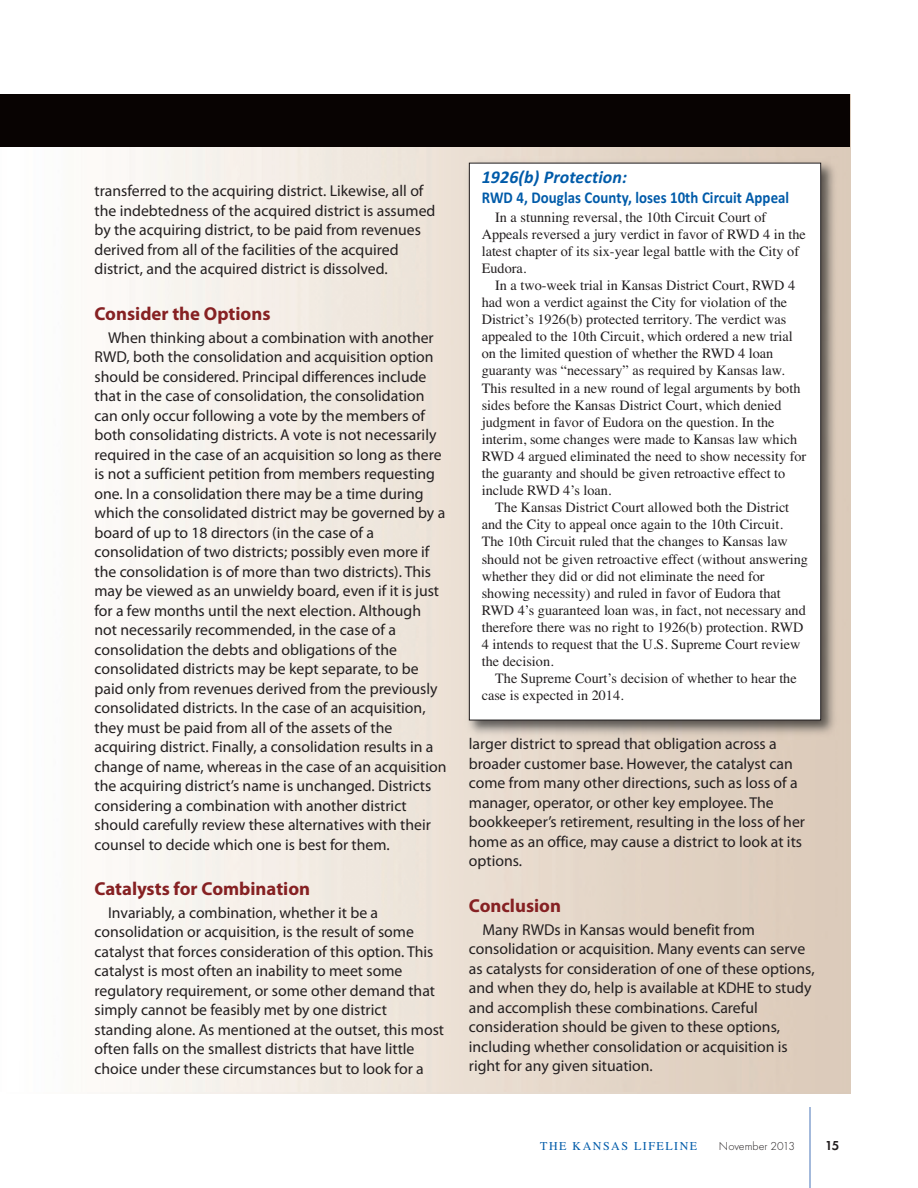
<style>
.page{position:relative;width:918px;height:1188px;background:#fff}
.page>*{position:absolute;margin:0;border:0;box-sizing:border-box;transform-origin:0 0}
.t1{font:700 18.75px "Myriad Pro";color:#862123}
.t2{font:italic 700 18px "Calibri";letter-spacing:.005em;color:#015ba9}
.t3{font:700 16.5px "Calibri";letter-spacing:.005em;color:#015ba9;scale:.9 1}
.t4{font:15.75px/19.5px "Myriad Pro";color:#231f20}
.t5{font:14.25px/17.1px "Times";color:#231f20}
.t6{font:600 13.5px "Futura T";color:#231f20}
.t7{font:12px "Times";letter-spacing:.125em;color:#015ba9}
.t8{font:300 12px "Futura T";color:#231f20}
</style>
<div class="page">
<hr style="left:810px;top:1107px;width:1px;height:81px;background:#4975b9">
<div style="left:0;top:94px;width:850px;height:53px;background:#080302"></div>
<img style="left:462px;top:156px;width:378px;height:584px">
<div style="left:470px;top:164px;width:350px;height:556px;background:#fff"></div>
<p class="t4" style="left:94px;top:183px;width:342px">transferred to the acquiring district. Likewise, all of the indebtedness of the acquired district is assumed by the acquiring district, to be paid from revenues derived from all of the facilities of the acquired district, and the acquired district is dissolved.</p>
<p class="t1" style="left:94px;top:302px;width:178px">Consider the Options</p>
<p class="t4" style="left:95px;top:329px;width:354px;text-indent:13px">When thinking about a combination with another RWD, both the consolidation and acquisition option should be considered. Principal differences include that in the case of consolidation, the consolidation can only occur following a vote by the members of both consolidating districts. A vote is not necessarily required in the case of an acquisition so long as there is not a sufficient petition from members requesting one. In a consolidation there may be a time during which the consolidated district may be governed by a board of up to 18 directors (in the case of a consolidation of two districts; possibly even more if the consolidation is of more than two districts). This may be viewed as an unwieldy board, even if it is just for a few months until the next election. Although not necessarily recommended, in the case of a consolidation the debts and obligations of the consolidated districts may be kept separate, to be paid only from revenues derived from the previously consolidated districts. In the case of an acquisition, they must be paid from all of the assets of the acquiring district. Finally, a consolidation results in a change of name, whereas in the case of an acquisition the acquiring district’s name is unchanged. Districts considering a combination with another district should carefully review these alternatives with their counsel to decide which one is best for them.</p>
<p class="t1" style="left:94px;top:878px;width:217px">Catalysts for Combination</p>
<p class="t4" style="left:95px;top:904px;width:351px;text-indent:13px">Invariably, a combination, whether it be a consolidation or acquisition, is the result of some catalyst that forces consideration of this option. This catalyst is most often an inability to meet some regulatory requirement, or some other demand that simply cannot be feasibly met by one district standing alone. As mentioned at the outset, this most often falls on the smallest districts that have little choice under these circumstances but to look for a</p>
<p class="t2" style="left:482px;top:166px;width:147px">1926(b) Protection:</p>
<p class="t3" style="left:482px;top:192px;width:343px">RWD 4, Douglas County, loses 10th Circuit Appeal</p>
<p class="t5" style="left:482px;top:210px;width:326px;text-indent:13px">In a stunning reversal, the 10th Circuit Court of Appeals reversed a jury verdict in favor of RWD 4 in the latest chapter of its six-year legal battle with the City of Eudora.</p>
<p class="t5" style="left:482px;top:278px;width:326px;text-indent:13px">In a two-week trial in Kansas District Court, RWD 4 had won a verdict against the City for violation of the District’s 1926(b) protected territory. The verdict was appealed to the 10th Circuit, which ordered a new trial on the limited question of whether the RWD 4 loan guaranty was “necessary” as required by Kansas law.<br>This resulted in a new round of legal arguments by both sides before the Kansas District Court, which denied judgment in favor of Eudora on the question. In the interim, some changes were made to Kansas law which RWD 4 argued eliminated the need to show necessity for the guaranty and should be given retroactive effect to include RWD 4’s loan.</p>
<p class="t5" style="left:482px;top:500px;width:328px;text-indent:13px">The Kansas District Court allowed both the District and the City to appeal once again to the 10th Circuit.<br>The 10th Circuit ruled that the changes to Kansas law should not be given retroactive effect (without answering whether they did or did not eliminate the need for showing necessity) and ruled in favor of Eudora that RWD 4’s guaranteed loan was, in fact, not necessary and therefore there was no right to 1926(b) protection. RWD 4 intends to request that the U.S. Supreme Court review the decision.</p>
<p class="t5" style="left:482px;top:671px;width:317px;text-indent:13px">The Supreme Court’s decision of whether to hear the case is expected in 2014.</p>
<p class="t4" style="left:469px;top:736px;width:338px">larger district to spread that obligation across a broader customer base. However, the catalyst can come from many other directions, such as loss of a manager, operator, or other key employee. The bookkeeper’s retirement, resulting in the loss of her home as an office, may cause a district to look at its options.</p>
<p class="t1" style="left:469px;top:895px;width:94px">Conclusion</p>
<p class="t4" style="left:469px;top:921px;width:347px;text-indent:13px">Many RWDs in Kansas would benefit from consolidation or acquisition. Many events can serve as catalysts for consideration of one of these options, and when they do, help is available at KDHE to study and accomplish these combinations. Careful consideration should be given to these options, including whether consolidation or acquisition is right for any given situation.</p>
<p class="t7" style="left:540px;top:1142px;width:158px">THE KANSAS LIFELINE</p>
<p class="t8" style="left:719px;top:1141px;width:78px">November 2013</p>
<p class="t6" style="left:825px;top:1140px;width:16px">15</p>
</div>
